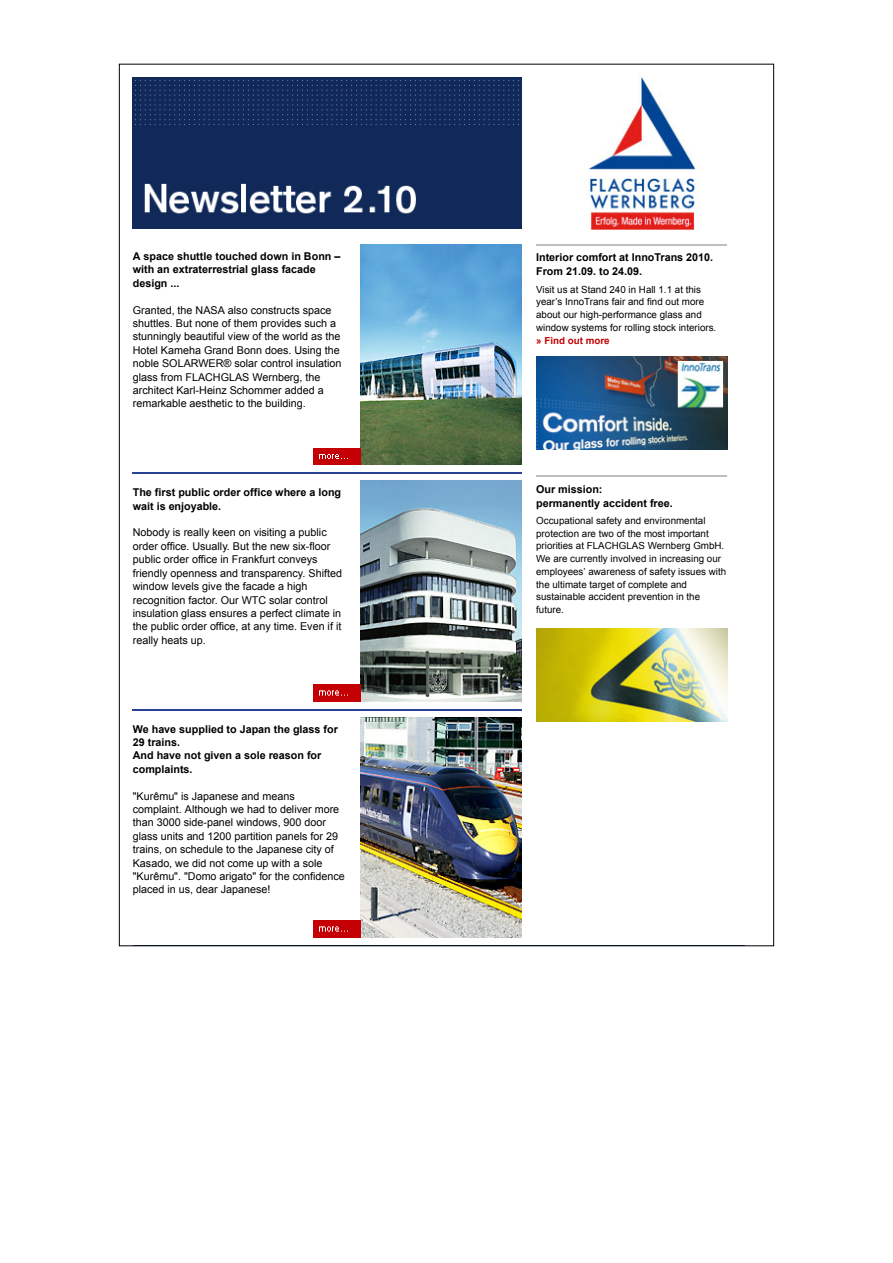
<style>
.page{position:relative;width:893px;height:1263px;background:#fff}
.page>*{position:absolute;margin:0;border:0;box-sizing:border-box;transform-origin:0 0}
.t1{font:10.8px/13.4px "Arial";color:#000}
.t2{font:700 10.8px/13.4px "Arial";color:#000}
.t3{font:9.75px/12.8px "Arial";color:#000}
.t4{font:700 9.75px "Arial";color:#c40004}
</style>
<div class="page">
<hr style="left:361px;top:473px;width:160px;height:1px;background:#294293">
<hr style="left:133px;top:473px;width:228px;height:1px;background:#294293">
<hr style="left:361px;top:709px;width:160px;height:1px;background:#294293">
<hr style="left:133px;top:709px;width:228px;height:1px;background:#294293">
<hr style="left:536px;top:244px;width:191px;height:2px;background:#bfbfbf">
<hr style="left:536px;top:476px;width:191px;height:1px;background:#bfbfbf">
<img style="left:133px;top:77px;width:388px;height:152px">
<img style="left:583px;top:76px;width:115px;height:154px">
<img style="left:361px;top:244px;width:160px;height:221px">
<img style="left:314px;top:448px;width:47px;height:17px">
<img style="left:361px;top:481px;width:160px;height:220px">
<img style="left:314px;top:684px;width:47px;height:17px">
<img style="left:361px;top:717px;width:160px;height:220px">
<img style="left:314px;top:921px;width:47px;height:16px">
<img style="left:536px;top:356px;width:191px;height:93px">
<img style="left:536px;top:629px;width:191px;height:93px">
<p class="t2" style="left:133px;top:250px;width:209px">A space shuttle touched down in Bonn – with an extraterrestrial glass facade design ...</p>
<p class="t1" style="left:133px;top:303px;width:210px">Granted, the NASA also constructs space shuttles. But none of them provides such a stunningly beautiful view of the world as the Hotel Kameha Grand Bonn does. Using the noble SOLARWER® solar control insulation glass from FLACHGLAS Wernberg, the architect Karl-Heinz Schommer added a remarkable aesthetic to the building.</p>
<p class="t2" style="left:133px;top:486px;width:210px">The first public order office where a long wait is enjoyable.</p>
<p class="t1" style="left:133px;top:526px;width:211px">Nobody is really keen on visiting a public order office. Usually. But the new six-floor public order office in Frankfurt conveys friendly openness and transparency. Shifted window levels give the facade a high recognition factor. Our WTC solar control insulation glass ensures a perfect climate in the public order office, at any time. Even if it really heats up.</p>
<p class="t2" style="left:133px;top:722px;width:207px">We have supplied to Japan the glass for<br>29 trains.<br>And have not given a sole reason for complaints.</p>
<p class="t1" style="left:133px;top:789px;width:214px">"Kurêmu" is Japanese and means complaint. Although we had to deliver more than 3000 side-panel windows, 900 door glass units and 1200 partition panels for 29 trains, on schedule to the Japanese city of Kasado, we did not come up with a sole "Kurêmu". "Domo arigato" for the confidence placed in us, dear Japanese!</p>
<p class="t2" style="left:536px;top:251px;width:178px">Interior comfort at InnoTrans 2010.<br>From 21.09. to 24.09.</p>
<p class="t3" style="left:536px;top:283px;width:182px">Visit us at Stand 240 in Hall 1.1 at this year’s InnoTrans fair and find out more about our high-performance glass and window systems for rolling stock interiors.</p>
<p class="t4" style="left:536px;top:334px;width:75px">» Find out more</p>
<p class="t2" style="left:536px;top:483px;width:138px">Our mission:<br>permanently accident free.</p>
<p class="t3" style="left:536px;top:514px;width:192px">Occupational safety and environmental protection are two of the most important priorities at FLACHGLAS Wernberg GmbH.<br>We are currently involved in increasing our employees’ awareness of safety issues with the ultimate target of complete and sustainable accident prevention in the future.</p>
</div>
